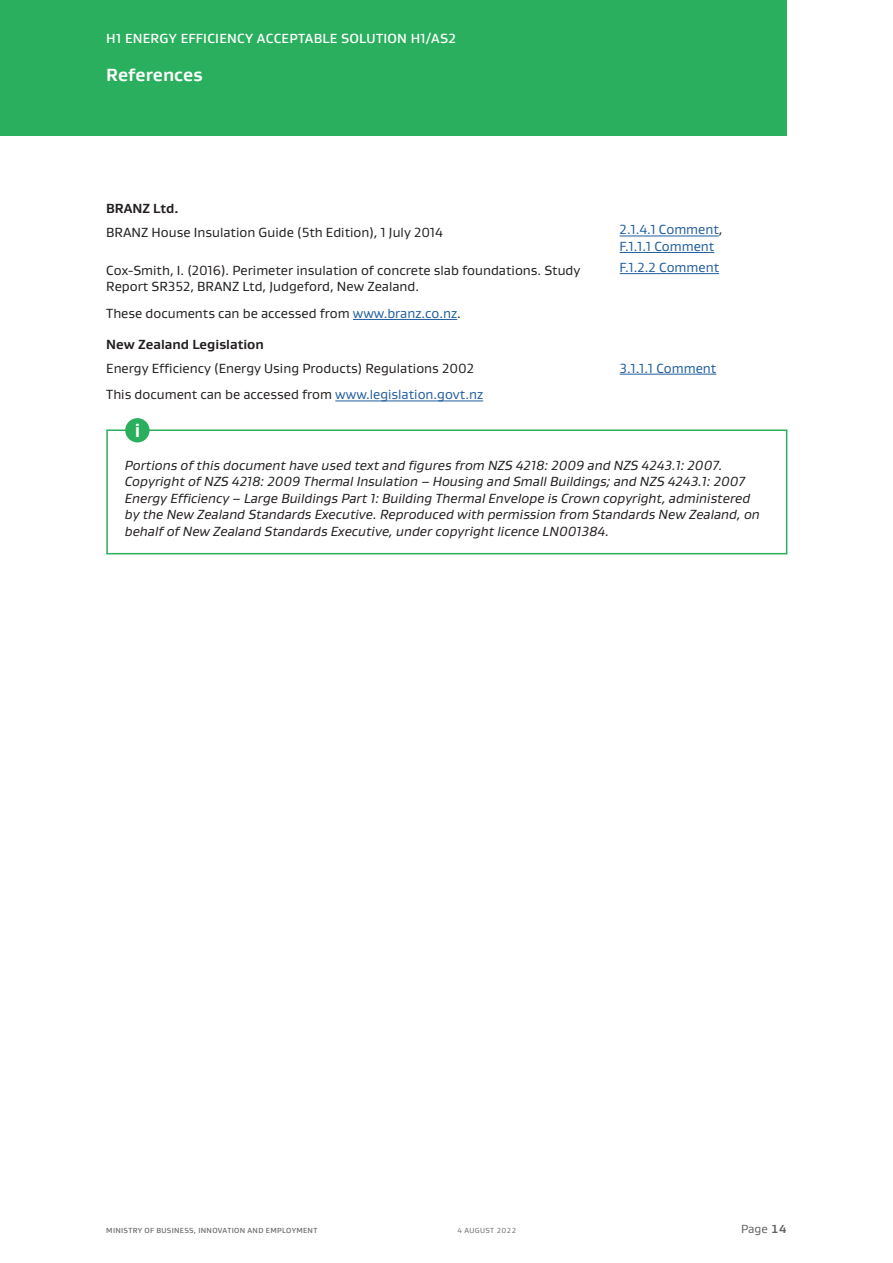
<style>
.page{position:relative;width:893px;height:1263px;background:#fff}
.page>*{position:absolute;margin:0;border:0;box-sizing:border-box;transform-origin:0 0}
._1_1_1_Body{font:700 19.5px "Gustan";color:#fff}
.Bar_header{font:700 18px "Gustan";color:#fff}
._5_Body{font:italic 13.5px/16.5px "Gustan";color:#231f20}
._5_Body-2{font:13.5px/16.5px "Gustan";color:#231f20}
._5_Body-3{font:13.5px/16.5px "Gustan";color:#215e9e}
.t1{font:500 13.5px "Gustan";letter-spacing:.02em;color:#fff}
._5_Body-4{font:700 13.5px "Gustan";color:#231f20}
.t2{font:12px "Gustan";color:#636366}
.t3{font:500 7.5px "Gustan";letter-spacing:.04em;color:#6c6d70}
.t4{font:7.5px "Gustan";letter-spacing:.04em;color:#6c6d70}
.s1{color:#231f20}
.s2{color:#215e9e}
.s3{font-weight:700}
</style>
<div class="page">
<div style="left:0;top:0;width:787px;height:136px;background:#29af5d"></div>
<hr style="left:620px;top:236px;width:99px;height:1px;background:#215e9e">
<hr style="left:620px;top:252px;width:94px;height:1px;background:#215e9e">
<hr style="left:620px;top:273px;width:99px;height:1px;background:#215e9e">
<hr style="left:353px;top:319px;width:104px;height:1px;background:#215e9e">
<hr style="left:620px;top:374px;width:96px;height:1px;background:#215e9e">
<hr style="left:335px;top:401px;width:148px;height:1px;background:#215e9e">
<div style="left:106px;top:429px;width:681px;height:125px;border:2px solid #29af5d"></div>
<div style="left:125px;top:418px;width:25px;height:24px;background:#29af5d;border-radius:50%"></div>
<p class="t1" style="left:106px;top:30px;width:351px">H1 ENERGY EFFICIENCY ACCEPTABLE SOLUTION H1/AS2</p>
<p class="Bar_header" style="left:106px;top:63px;width:98px">References</p>
<p class="_5_Body-4" style="left:106px;top:200px;width:74px">BRANZ Ltd.</p>
<p class="_5_Body-2" style="left:106px;top:224px;width:338px">BRANZ House Insulation Guide (5th Edition), 1 July 2014</p>
<p class="_5_Body-3" style="left:620px;top:221px;width:104px">2.1.4.1 Comment<span class="s1">,<br></span>F.1.1.1 Comment</p>
<p class="_5_Body-2" style="left:106px;top:261px;width:476px">Cox-Smith, I. (2016). Perimeter insulation of concrete slab foundations. Study<br>Report SR352, BRANZ Ltd, Judgeford, New Zealand.</p>
<p class="_5_Body-3" style="left:620px;top:259px;width:101px">F.1.2.2 Comment</p>
<p class="_5_Body-2" style="left:106px;top:305px;width:356px">These documents can be accessed from <span class="s2">www.branz.co.nz</span>.</p>
<p class="_5_Body-4" style="left:106px;top:335px;width:159px">New Zealand Legislation</p>
<p class="_5_Body-2" style="left:106px;top:359px;width:369px">Energy Efficiency (Energy Using Products) Regulations 2002</p>
<p class="_5_Body-3" style="left:620px;top:359px;width:98px">3.1.1.1 Comment</p>
<p class="_5_Body-2" style="left:106px;top:386px;width:378px">This document can be accessed from <span class="s2">www.legislation.govt.nz</span></p>
<p class="_1_1_1_Body" style="left:135px;top:417px;width:7px">i</p>
<p class="_5_Body" style="left:125px;top:457px;width:636px">Portions of this document have used text and figures from NZS 4218: 2009 and NZS 4243.1: 2007.<br>Copyright of NZS 4218: 2009 Thermal Insulation – Housing and Small Buildings; and NZS 4243.1: 2007<br>Energy Efficiency – Large Buildings Part 1: Building Thermal Envelope is Crown copyright, administered by the New Zealand Standards Executive. Reproduced with permission from Standards New Zealand, on behalf of New Zealand Standards Executive, under copyright licence LN001384.</p>
<p class="t3" style="left:106px;top:1225px;width:212px">MINISTRY OF BUSINESS, INNOVATION AND EMPLOYMENT</p>
<p class="t4" style="left:457px;top:1225px;width:61px">4 AUGUST 2022</p>
<p class="t2" style="left:741px;top:1221px;width:47px">Page <span class="s3">14</span></p>
</div>
